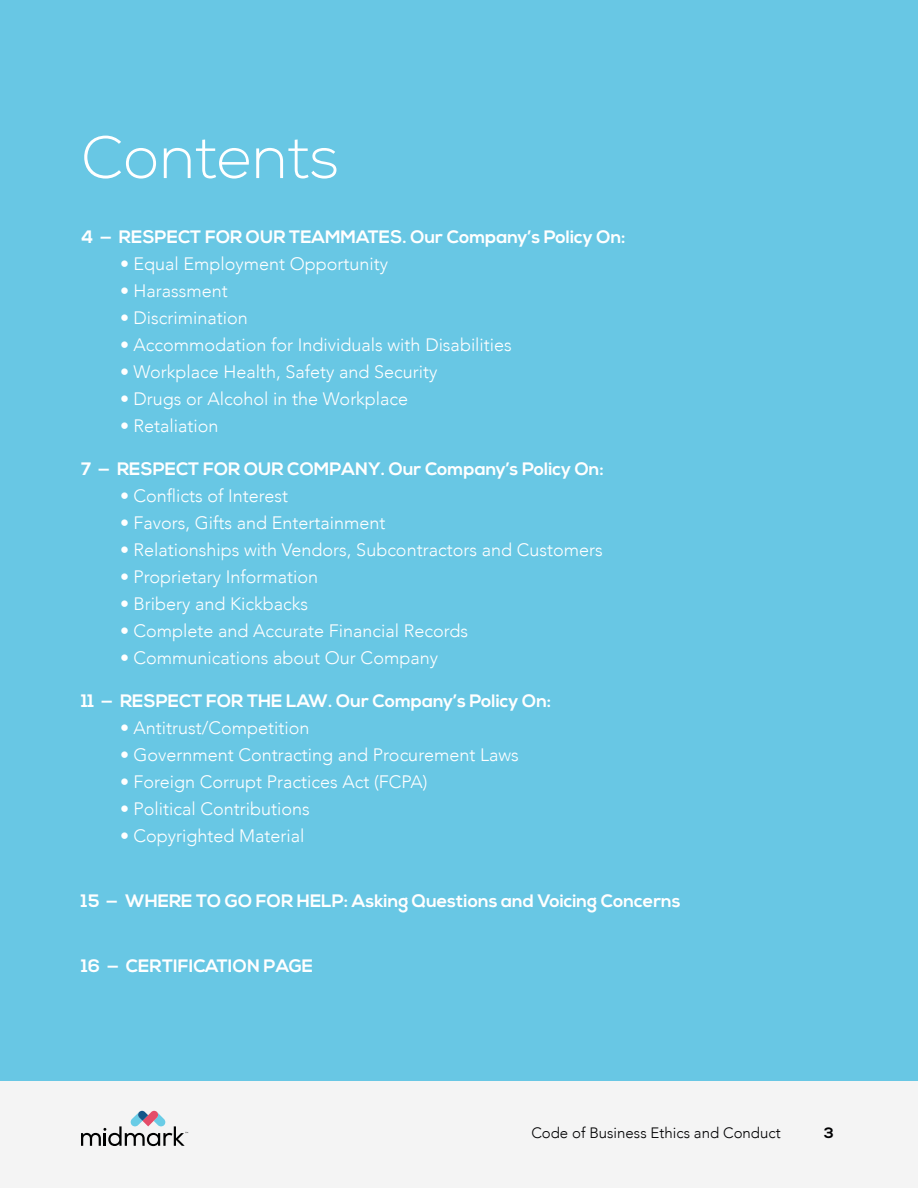
<style>
.page{position:relative;width:918px;height:1188px;background:#fff}
.page>*{position:absolute;margin:0;border:0;box-sizing:border-box;transform-origin:0 0}
.t1{font:300 60px "Nexa";letter-spacing:-.005em;color:#fff}
.t2{font:300 18px "Avenir";color:#fff}
.t3{font:700 18px "Nexa";color:#fff}
.t4{font:300 15px "Avenir";color:#000001}
.t5{font:700 15px "Nexa";color:#000001}
</style>
<div class="page">
<div style="left:0;top:1080px;width:918px;height:108px;background:#f4f4f4"></div>
<svg style="left:81px;top:1110px;width:107px;height:36px"></svg>
<div style="left:0;top:0;width:918px;height:1080px;background:#68c7e4"></div>
<h1 class="t1" style="left:81px;top:122px;width:260px">Contents</h1>
<p class="t3" style="left:81px;top:226px;width:546px">4 — RESPECT FOR OUR TEAMMATES. Our Company’s Policy On:</p>
<p class="t2" style="left:120px;top:253px;width:270px">• Equal Employment Opportunity</p>
<p class="t2" style="left:120px;top:280px;width:109px">• Harassment</p>
<p class="t2" style="left:120px;top:307px;width:129px">• Discrimination</p>
<p class="t2" style="left:120px;top:334px;width:393px">• Accommodation for Individuals with Disabilities</p>
<p class="t2" style="left:120px;top:361px;width:319px">• Workplace Health, Safety and Security</p>
<p class="t2" style="left:120px;top:388px;width:290px">• Drugs or Alcohol in the Workplace</p>
<p class="t2" style="left:120px;top:415px;width:100px">• Retaliation</p>
<p class="t3" style="left:81px;top:458px;width:524px">7 — RESPECT FOR OUR COMPANY. Our Company’s Policy On:</p>
<p class="t2" style="left:120px;top:485px;width:170px">• Conflicts of Interest</p>
<p class="t2" style="left:120px;top:512px;width:267px">• Favors, Gifts and Entertainment</p>
<p class="t2" style="left:120px;top:539px;width:484px">• Relationships with Vendors, Subcontractors and Customers</p>
<p class="t2" style="left:120px;top:566px;width:200px">• Proprietary Information</p>
<p class="t2" style="left:120px;top:593px;width:190px">• Bribery and Kickbacks</p>
<p class="t2" style="left:120px;top:620px;width:350px">• Complete and Accurate Financial Records</p>
<p class="t2" style="left:120px;top:647px;width:320px">• Communications about Our Company</p>
<p class="t3" style="left:81px;top:691px;width:472px">11 — RESPECT FOR THE LAW. Our Company’s Policy On:</p>
<p class="t2" style="left:120px;top:717px;width:191px">• Antitrust/Competition</p>
<p class="t2" style="left:120px;top:744px;width:400px">• Government Contracting and Procurement Laws</p>
<p class="t2" style="left:120px;top:771px;width:309px">• Foreign Corrupt Practices Act (FCPA)</p>
<p class="t2" style="left:120px;top:798px;width:191px">• Political Contributions</p>
<p class="t2" style="left:120px;top:825px;width:186px">• Copyrighted Material</p>
<p class="t3" style="left:81px;top:890px;width:601px">15 — WHERE TO GO FOR HELP: Asking Questions and Voicing Concerns</p>
<p class="t3" style="left:81px;top:955px;width:234px">16 — CERTIFICATION PAGE</p>
<p class="t4" style="left:531px;top:1124px;width:251px">Code of Business Ethics and Conduct</p>
<p class="t5" style="left:824px;top:1124px;width:11px">3</p>
</div>
